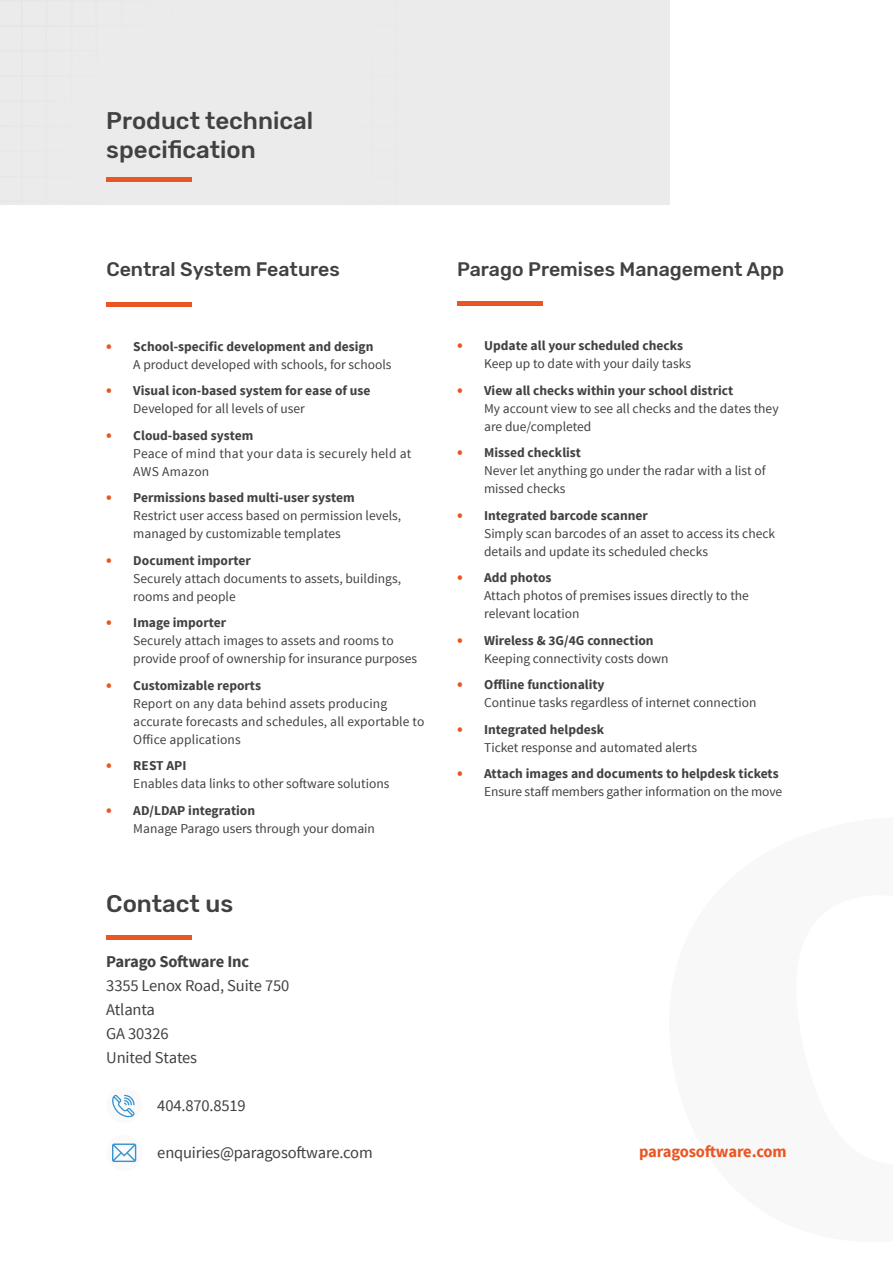
<style>
.page{position:relative;width:893px;height:1263px;background:#fff}
.page>*{position:absolute;margin:0;border:0;box-sizing:border-box;transform-origin:0 0}
.t1{font:500 24px/28.8px "Rubik";color:#404141}
.t2{font:500 19.5px "Rubik";color:#404141}
.t3{font:16.5px/24px "Source Sans Pro";letter-spacing:-.01em;color:#404141}
.t4{font:700 16.5px "Source Sans Pro";letter-spacing:-.015em;color:#ea5623}
.t5{font:700 16.5px "Source Sans Pro";letter-spacing:-.015em;color:#404141}
.t6{font:13.5px/18px "Source Sans Pro";color:#404141}
.t7{font:13.5px/18px "Source Sans Pro";letter-spacing:.02em;color:#404141}
.t8{font:700 13.5px/18px "Source Sans Pro";color:#404141}
.s1{font-weight:700;font-size:16.5px;color:#ea5623}
.s2{font-weight:700}
.s3{font-size:16.5px;color:#ea5623}
.s4{font-weight:400}
</style>
<div class="page">
<div style="left:0;top:0;width:670px;height:205px;background:#ecebec"></div>
<hr style="left:106px;top:177px;width:85px;height:4px;background:#ea5623">
<div style="left:106px;top:935px;width:85px;height:5px;background:#ea5623"></div>
<div style="left:106px;top:1135px;width:36px;height:36px;background:#fbfafa;border-radius:50%"></div>
<svg style="left:112px;top:1143px;width:24px;height:19px"></svg>
<div style="left:106px;top:1087px;width:36px;height:36px;background:#fbfafa;border-radius:50%"></div>
<svg style="left:112px;top:1094px;width:23px;height:23px"></svg>
<hr style="left:106px;top:302px;width:85px;height:4px;background:#ea5623">
<hr style="left:457px;top:302px;width:85px;height:4px;background:#ea5623">
<h1 class="t1" style="left:106px;top:107px;width:208px">Product technical specification</h1>
<h2 class="t2" style="left:106px;top:258px;width:235px">Central System Features</h2>
<p class="t6" style="left:133px;top:337px;width:260px;text-indent:-27px"><span class="s1">•</span> <span class="s2">School-specific development and design<br></span>A product developed with schools, for schools</p>
<p class="t8" style="left:133px;top:382px;width:239px;text-indent:-27px"><span class="s3">•</span> Visual icon-based system for ease of use<br><span class="s4">Developed for all levels of user</span></p>
<p class="t7" style="left:133px;top:426px;width:280px;text-indent:-27px"><span class="s1">•</span> <span class="s2">Cloud-based system<br></span>Peace of mind that your data is securely held at<br>AWS Amazon</p>
<p class="t6" style="left:133px;top:489px;width:269px;text-indent:-27px"><span class="s1">•</span> <span class="s2">Permissions based multi-user system<br></span>Restrict user access based on permission levels, managed by customizable templates</p>
<p class="t6" style="left:133px;top:551px;width:269px;text-indent:-27px"><span class="s1">•</span> <span class="s2">Document importer<br></span>Securely attach documents to assets, buildings, rooms and people</p>
<p class="t6" style="left:133px;top:614px;width:285px;text-indent:-27px"><span class="s1">•</span> <span class="s2">Image importer<br></span>Securely attach images to assets and rooms to provide proof of ownership for insurance purposes</p>
<p class="t6" style="left:133px;top:676px;width:293px;text-indent:-27px"><span class="s1">•</span> <span class="s2">Customizable reports<br></span>Report on any data behind assets producing accurate forecasts and schedules, all exportable to Office applications</p>
<p class="t6" style="left:133px;top:757px;width:258px;text-indent:-27px"><span class="s1">•</span> <span class="s2">REST API<br></span>Enables data links to other software solutions</p>
<p class="t6" style="left:133px;top:801px;width:243px;text-indent:-27px"><span class="s1">•</span> <span class="s2">AD/LDAP integration<br></span>Manage Parago users through your domain</p>
<h1 class="t1" style="left:106px;top:890px;width:128px">Contact us</h1>
<h2 class="t2" style="left:457px;top:258px;width:328px">Parago Premises Management App</h2>
<p class="t6" style="left:484px;top:337px;width:209px;text-indent:-27px"><span class="s1">•</span> <span class="s2">Update all your scheduled checks<br></span>Keep up to date with your daily tasks</p>
<p class="t6" style="left:484px;top:381px;width:296px;text-indent:-27px"><span class="s1">•</span> <span class="s2">View all checks within your school district<br></span>My account view to see all checks and the dates they are due/completed</p>
<p class="t6" style="left:484px;top:444px;width:283px;text-indent:-27px"><span class="s1">•</span> <span class="s2">Missed checklist<br></span>Never let anything go under the radar with a list of missed checks</p>
<p class="t6" style="left:484px;top:506px;width:293px;text-indent:-27px"><span class="s1">•</span> <span class="s2">Integrated barcode scanner<br></span>Simply scan barcodes of an asset to access its check details and update its scheduled checks</p>
<p class="t6" style="left:484px;top:569px;width:266px;text-indent:-27px"><span class="s1">•</span> <span class="s2">Add photos<br></span>Attach photos of premises issues directly to the relevant location</p>
<p class="t6" style="left:484px;top:631px;width:186px;text-indent:-27px"><span class="s1">•</span> <span class="s2">Wireless &amp; 3G/4G connection<br></span>Keeping connectivity costs down</p>
<p class="t6" style="left:484px;top:676px;width:274px;text-indent:-27px"><span class="s1">•</span> <span class="s2">Offline functionality<br></span>Continue tasks regardless of internet connection</p>
<p class="t6" style="left:484px;top:720px;width:215px;text-indent:-27px"><span class="s1">•</span> <span class="s2">Integrated helpdesk<br></span>Ticket response and automated alerts</p>
<p class="t6" style="left:457px;top:765px;width:327px;text-align:right"><span class="s1">•</span> <span class="s2">Attach images and documents to helpdesk tickets<br></span>Ensure staff members gather information on the move</p>
<p class="t5" style="left:106px;top:951px;width:144px">Parago Software Inc</p>
<p class="t3" style="left:106px;top:974px;width:184px">3355 Lenox Road, Suite 750<br>Atlanta<br>GA 30326<br>United States</p>
<p class="t3" style="left:157px;top:1094px;width:90px">404.870.8519</p>
<p class="t3" style="left:157px;top:1140px;width:217px">enquiries@paragosoftware.com</p>
<p class="t4" style="left:639px;top:1140px;width:149px">paragosoftware.com</p>
</div>
